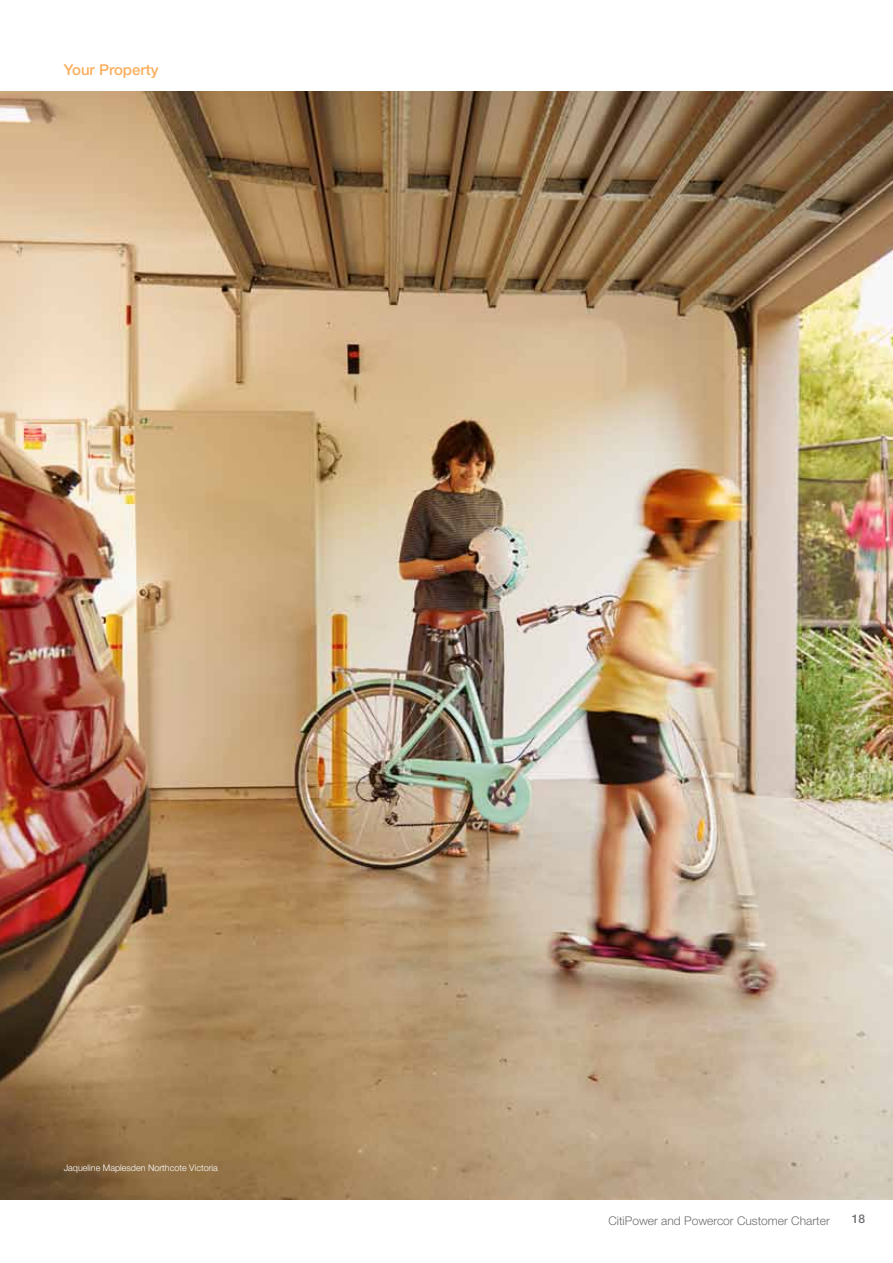
<style>
.page{position:relative;width:893px;height:1263px;background:#fff}
.page>*{position:absolute;margin:0;border:0;box-sizing:border-box;transform-origin:0 0}
.t1{font:500 15px "Helvetica Neue";color:#fbaf5f}
.t2{font:300 12px "Helvetica Neue";color:#6d6e71}
.t3{font:500 12px "Helvetica Neue";color:#6d6e71}
.t4{font:300 9px "Helvetica Neue";color:#fff}
</style>
<div class="page">
<img style="left:0;top:91px;width:893px;height:1108px">
<p class="t1" style="left:64px;top:61px;width:96px">Your Property</p>
<p class="t4" style="left:64px;top:1161px;width:156px">Jaqueline Maplesden Northcote Victoria</p>
<p class="t2" style="left:608px;top:1211px;width:223px">CitiPower and Powercor Customer Charter</p>
<p class="t3" style="left:852px;top:1212px;width:15px">18</p>
</div>
